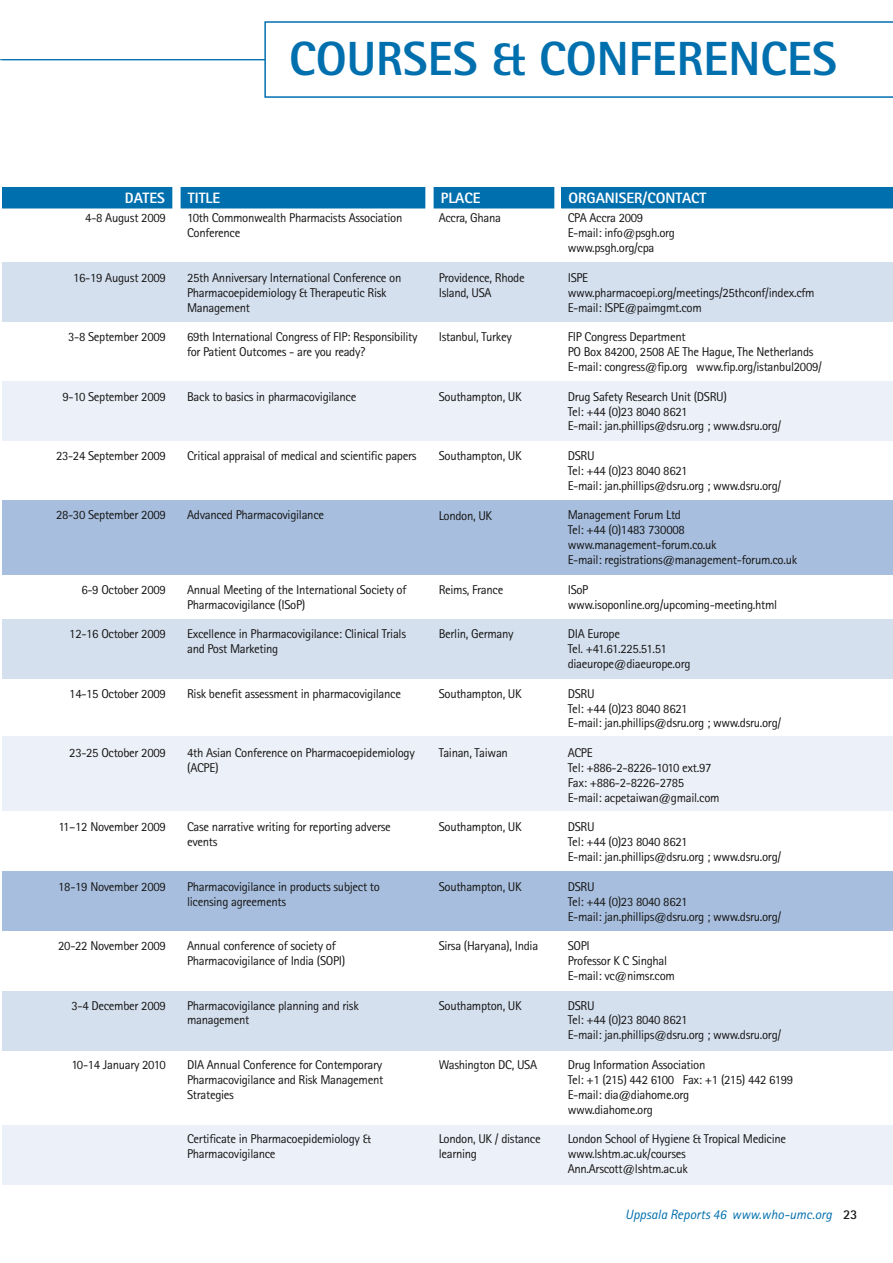
<style>
.page{position:relative;width:893px;height:1263px;background:#fff}
.page>*{position:absolute;margin:0;border:0;box-sizing:border-box;transform-origin:0 0}
.t1{font:800 48px "Rotis Sans Serif";color:#006fae}
.t2{font:800 15px "Rotis Sans Serif";color:#fff}
.t3{font:italic 13.5px "Rotis Sans Serif";color:#006fae}
.t4{font:12.75px/14.9px "Rotis Sans Serif";letter-spacing:-.025em;color:#151413}
.s1{font-weight:700;font-style:normal;color:#151413}
</style>
<div class="page">
<hr style="left:0;top:59px;width:893px;height:1px;background:#006fae">
<svg style="left:264px;top:21px;width:629px;height:77px"></svg>
<div style="left:2px;top:1125px;width:891px;height:59px;background:#ecf0f8"></div>
<div style="left:2px;top:262px;width:891px;height:59px;background:#d5e0ef"></div>
<div style="left:2px;top:736px;width:891px;height:74px;background:#ecf0f8"></div>
<div style="left:2px;top:500px;width:891px;height:74px;background:#a7bede"></div>
<div style="left:2px;top:619px;width:891px;height:60px;background:#d5e0ef"></div>
<div style="left:2px;top:871px;width:891px;height:59px;background:#a7bede"></div>
<div style="left:2px;top:991px;width:891px;height:59px;background:#d5e0ef"></div>
<div style="left:2px;top:381px;width:891px;height:60px;background:#ecf0f8"></div>
<div style="left:561px;top:187px;width:332px;height:21px;background:#006fae"></div>
<div style="left:434px;top:187px;width:120px;height:21px;background:#006fae"></div>
<div style="left:181px;top:187px;width:244px;height:21px;background:#006fae"></div>
<div style="left:3px;top:187px;width:169px;height:21px;background:#006fae"></div>
<h1 class="t1" style="left:289px;top:28px;width:139px">COURSES</h1>
<h1 class="t1" style="left:492px;top:28px;width:77px">&amp; CON</h1>
<h1 class="t1" style="left:629px;top:28px;width:102px">FERENCES</h1>
<p class="t2" style="left:125px;top:189px;width:42px">DATES</p>
<p class="t2" style="left:188px;top:189px;width:34px">TITLE</p>
<p class="t2" style="left:441px;top:189px;width:41px">PLACE</p>
<p class="t2" style="left:568px;top:189px;width:45px">ORGANISE</p>
<p class="t2" style="left:634px;top:189px;width:23px">R/CONT</p>
<p class="t2" style="left:682px;top:189px;width:18px">ACT</p>
<p class="t4" style="left:85px;top:210px;width:82px">4-8 August 2009</p>
<p class="t4" style="left:73px;top:270px;width:94px">16-19 August 2009</p>
<p class="t4" style="left:68px;top:329px;width:99px">3-8 September 2009</p>
<p class="t4" style="left:63px;top:389px;width:105px">9-10 September 2009</p>
<p class="t4" style="left:187px;top:211px;width:217px">10th Commonwealth Pharmacists Association<br>Conference</p>
<p class="t4" style="left:187px;top:270px;width:216px">25th Anniversary International Conference on<br>Pharmacoepidemiology &amp; Therapeutic Risk<br>Management</p>
<p class="t4" style="left:187px;top:329px;width:232px">69th International Congress of FIP: Responsibility for Patient Outcomes - are you ready?</p>
<p class="t4" style="left:187px;top:389px;width:171px">Back to basics in pharmacovigilance</p>
<p class="t4" style="left:439px;top:211px;width:64px">Accra, Ghana</p>
<p class="t4" style="left:439px;top:270px;width:87px">Providence, Rhode<br>Island, USA</p>
<p class="t4" style="left:439px;top:329px;width:75px">Istanbul, Turkey</p>
<p class="t4" style="left:439px;top:389px;width:85px">Southampton, UK</p>
<p class="t4" style="left:56px;top:448px;width:111px">23-24 September 2009</p>
<p class="t4" style="left:187px;top:448px;width:231px">Critical appraisal of medical and scientific papers</p>
<p class="t4" style="left:439px;top:448px;width:85px">Southampton, UK</p>
<p class="t4" style="left:56px;top:508px;width:111px">28-30 September 2009</p>
<p class="t4" style="left:187px;top:508px;width:138px">Advanced Pharmacovigilance</p>
<p class="t4" style="left:439px;top:508px;width:55px">London, UK</p>
<p class="t4" style="left:81px;top:582px;width:86px">6-9 October 2009</p>
<p class="t4" style="left:69px;top:626px;width:98px">12-16 October 2009</p>
<p class="t4" style="left:69px;top:686px;width:98px">14-15 October 2009</p>
<p class="t4" style="left:187px;top:582px;width:221px">Annual Meeting of the International Society of<br>Pharmacovigilance (ISoP)</p>
<p class="t4" style="left:187px;top:626px;width:220px">Excellence in Pharmacovigilance: Clinical Trials and Post Marketing</p>
<p class="t4" style="left:187px;top:686px;width:215px">Risk benefit assessment in pharmacovigilance</p>
<p class="t4" style="left:439px;top:582px;width:66px">Reims, France</p>
<p class="t4" style="left:439px;top:626px;width:76px">Berlin, Germany</p>
<p class="t4" style="left:439px;top:686px;width:85px">Southampton, UK</p>
<p class="t4" style="left:69px;top:745px;width:98px">23-25 October 2009</p>
<p class="t4" style="left:187px;top:745px;width:229px">4th Asian Conference on Pharmacoepidemiology (ACPE)</p>
<p class="t4" style="left:439px;top:745px;width:71px">Tainan, Taiwan</p>
<p class="t4" style="left:58px;top:819px;width:109px">11–12 November 2009</p>
<p class="t4" style="left:58px;top:879px;width:109px">18-19 November 2009</p>
<p class="t4" style="left:58px;top:938px;width:109px">20-22 November 2009</p>
<p class="t4" style="left:72px;top:998px;width:96px">3-4 December 2009</p>
<p class="t4" style="left:71px;top:1057px;width:96px">10-14 January 2010</p>
<p class="t4" style="left:187px;top:819px;width:205px">Case narrative writing for reporting adverse events</p>
<p class="t4" style="left:187px;top:879px;width:194px">Pharmacovigilance in products subject to licensing agreements</p>
<p class="t4" style="left:187px;top:938px;width:160px">Annual conference of society of<br>Pharmacovigilance of India (SOPI)</p>
<p class="t4" style="left:187px;top:998px;width:173px">Pharmacovigilance planning and risk management</p>
<p class="t4" style="left:187px;top:1057px;width:198px;text-align:justify">DIA Annual Conference for Contemporary Pharmacovigilance and Risk Management Strategies</p>
<p class="t4" style="left:187px;top:1131px;width:185px">Certificate in Pharmacoepidemiology &amp;<br>Pharmacovigilance</p>
<p class="t4" style="left:439px;top:820px;width:85px">Southampton, UK</p>
<p class="t4" style="left:439px;top:879px;width:85px">Southampton, UK</p>
<p class="t4" style="left:439px;top:938px;width:101px">Sirsa (Haryana), India</p>
<p class="t4" style="left:439px;top:998px;width:85px">Southampton, UK</p>
<p class="t4" style="left:439px;top:1057px;width:100px">Washington DC, USA</p>
<p class="t4" style="left:439px;top:1131px;width:103px">London, UK / distance learning</p>
<p class="t4" style="left:568px;top:211px;width:109px">CPA Accra 2009<br>E-mail: info@psgh.org www.psgh.org/cpa</p>
<p class="t4" style="left:568px;top:270px;width:248px">ISPE www.pharmacoepi.org/meetings/25thconf/index.cfm<br>E-mail: ISPE@paimgmt.com</p>
<p class="t4" style="left:568px;top:329px;width:256px">FIP Congress Department<br>PO Box 84200, 2508 AE The Hague, The Netherlands<br>E-mail: congress@fip.org www.fip.org/istanbul2009/</p>
<p class="t4" style="left:568px;top:389px;width:215px">Drug Safety Research Unit (DSRU)<br>Tel: +44 (0)23 8040 8621<br>E-mail: jan.phillips@dsru.org ; www.dsru.org/</p>
<p class="t4" style="left:568px;top:448px;width:215px">DSRU<br>Tel: +44 (0)23 8040 8621<br>E-mail: jan.phillips@dsru.org ; www.dsru.org/</p>
<p class="t4" style="left:568px;top:508px;width:231px">Management Forum Ltd<br>Tel: +44 (0)1483 730008 www.management-forum.co.uk<br>E-mail: registrations@management-forum.co.uk</p>
<p class="t4" style="left:568px;top:582px;width:211px">ISoP www.isoponline.org/upcoming-meeting.html</p>
<p class="t4" style="left:568px;top:626px;width:124px">DIA Europe<br>Tel. +41.61.225.51.51 diaeurope@diaeurope.org</p>
<p class="t4" style="left:568px;top:686px;width:215px">DSRU<br>Tel: +44 (0)23 8040 8621<br>E-mail: jan.phillips@dsru.org ; www.dsru.org/</p>
<p class="t4" style="left:568px;top:745px;width:153px">ACPE<br>Tel: +886-2-8226-1010 ext.97<br>Fax: +886-2-8226-2785<br>E-mail: acpetaiwan@gmail.com</p>
<p class="t4" style="left:568px;top:819px;width:215px">DSRU<br>Tel: +44 (0)23 8040 8621<br>E-mail: jan.phillips@dsru.org ; www.dsru.org/</p>
<p class="t4" style="left:568px;top:879px;width:215px">DSRU<br>Tel: +44 (0)23 8040 8621<br>E-mail: jan.phillips@dsru.org ; www.dsru.org/</p>
<p class="t4" style="left:568px;top:938px;width:109px">SOPI<br>Professor K C Singhal<br>E-mail: vc@nimsr.com</p>
<p class="t4" style="left:568px;top:998px;width:215px">DSRU<br>Tel: +44 (0)23 8040 8621<br>E-mail: jan.phillips@dsru.org ; www.dsru.org/</p>
<p class="t4" style="left:568px;top:1057px;width:227px">Drug Information Association<br>Tel: +1 (215) 442 6100 Fax: +1 (215) 442 6199<br>E-mail: dia@diahome.org<br>www.diahome.org</p>
<p class="t4" style="left:568px;top:1131px;width:220px">London School of Hygiene &amp; Tropical Medicine www.lshtm.ac.uk/courses<br>Ann.Arscott@lshtm.ac.uk</p>
<p class="t3" style="left:625px;top:1207px;width:234px">Uppsala Reports 46 www.who-umc.org <span class="s1">23</span></p>
</div>
